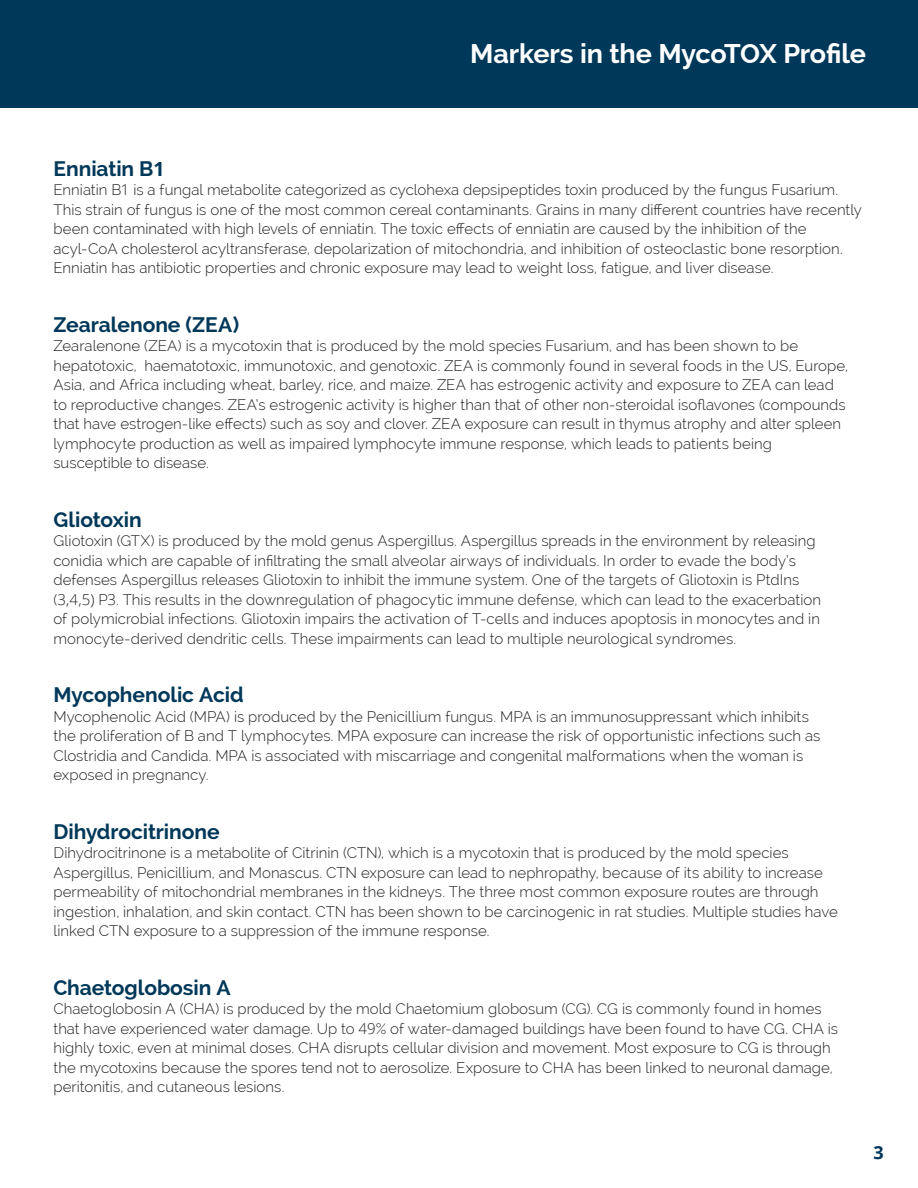
<style>
.page{position:relative;width:918px;height:1188px;background:#fff}
.page>*{position:absolute;margin:0;border:0;box-sizing:border-box;transform-origin:0 0}
.t1{font:700 27px "Raleway";letter-spacing:-.01em;color:#fff}
.t2{font:700 21px "Raleway";letter-spacing:-.005em;color:#003859}
.t3{font:700 18px "Open Sans";color:#003859}
.t4{font:300 15px/19.5px "Raleway";letter-spacing:.005em;color:#231f20}
.s1{font-family:"Open Sans";font-size:19.5px}
.s2{font-family:"Open Sans"}
</style>
<div class="page">
<div style="left:0;top:0;width:918px;height:108px;background:#003859"></div>
<h1 class="t1" style="left:470px;top:38px;width:397px">Markers in the MycoTOX Profile</h1>
<h2 class="t2" style="left:53px;top:156px;width:113px">Enniatin B<span class="s1">1</span></h2>
<p class="t4" style="left:53px;top:180px;width:810px">Enniatin B<span class="s2">1</span> is a fungal metabolite categorized as cyclohexa depsipeptides toxin produced by the fungus Fusarium.<br>This strain of fungus is one of the most common cereal contaminants. Grains in many different countries have recently been contaminated with high levels of enniatin. The toxic effects of enniatin are caused by the inhibition of the acyl-CoA cholesterol acyltransferase, depolarization of mitochondria, and inhibition of osteoclastic bone resorption.<br>Enniatin has antibiotic properties and chronic exposure may lead to weight loss, fatigue, and liver disease.</p>
<h2 class="t2" style="left:53px;top:312px;width:187px">Zearalenone (ZEA)</h2>
<p class="t4" style="left:53px;top:336px;width:796px">Zearalenone (ZEA) is a mycotoxin that is produced by the mold species Fusarium, and has been shown to be hepatotoxic, haematotoxic, immunotoxic, and genotoxic. ZEA is commonly found in several foods in the US, Europe, Asia, and Africa including wheat, barley, rice, and maize. ZEA has estrogenic activity and exposure to ZEA can lead to reproductive changes. ZEA’s estrogenic activity is higher than that of other non-steroidal isoflavones (compounds that have estrogen-like effects) such as soy and clover. ZEA exposure can result in thymus atrophy and alter spleen lymphocyte production as well as impaired lymphocyte immune response, which leads to patients being susceptible to disease.</p>
<h2 class="t2" style="left:53px;top:507px;width:90px">Gliotoxin</h2>
<p class="t4" style="left:53px;top:531px;width:769px">Gliotoxin (GTX) is produced by the mold genus Aspergillus. Aspergillus spreads in the environment by releasing conidia which are capable of infiltrating the small alveolar airways of individuals. In order to evade the body’s defenses Aspergillus releases Gliotoxin to inhibit the immune system. One of the targets of Gliotoxin is PtdIns (<span class="s2">3,4,5)</span> P<span class="s2">3</span>. This results in the downregulation of phagocytic immune defense, which can lead to the exacerbation of polymicrobial infections. Gliotoxin impairs the activation of T-cells and induces apoptosis in monocytes and in monocyte-derived dendritic cells. These impairments can lead to multiple neurological syndromes.</p>
<h2 class="t2" style="left:53px;top:683px;width:192px">Mycophenolic Acid</h2>
<p class="t4" style="left:53px;top:707px;width:768px">Mycophenolic Acid (MPA) is produced by the Penicillium fungus. MPA is an immunosuppressant which inhibits the proliferation of B and T lymphocytes. MPA exposure can increase the risk of opportunistic infections such as Clostridia and Candida. MPA is associated with miscarriage and congenital malformations when the woman is exposed in pregnancy.</p>
<h2 class="t2" style="left:53px;top:819px;width:168px">Dihydrocitrinone</h2>
<p class="t4" style="left:53px;top:843px;width:786px">Dihydrocitrinone is a metabolite of Citrinin (CTN), which is a mycotoxin that is produced by the mold species Aspergillus, Penicillium, and Monascus. CTN exposure can lead to nephropathy, because of its ability to increase permeability of mitochondrial membranes in the kidneys. The three most common exposure routes are through ingestion, inhalation, and skin contact. CTN has been shown to be carcinogenic in rat studies. Multiple studies have linked CTN exposure to a suppression of the immune response.</p>
<h2 class="t2" style="left:53px;top:975px;width:179px">Chaetoglobosin A</h2>
<p class="t4" style="left:53px;top:999px;width:786px">Chaetoglobosin A (CHA) is produced by the mold Chaetomium globosum (CG). CG is commonly found in homes that have experienced water damage. Up to <span class="s2">49</span>% of water-damaged buildings have been found to have CG. CHA is highly toxic, even at minimal doses. CHA disrupts cellular division and movement. Most exposure to CG is through the mycotoxins because the spores tend not to aerosolize. Exposure to CHA has been linked to neuronal damage, peritonitis, and cutaneous lesions.</p>
<p class="t3" style="left:874px;top:1140px;width:12px">3</p>
</div>
